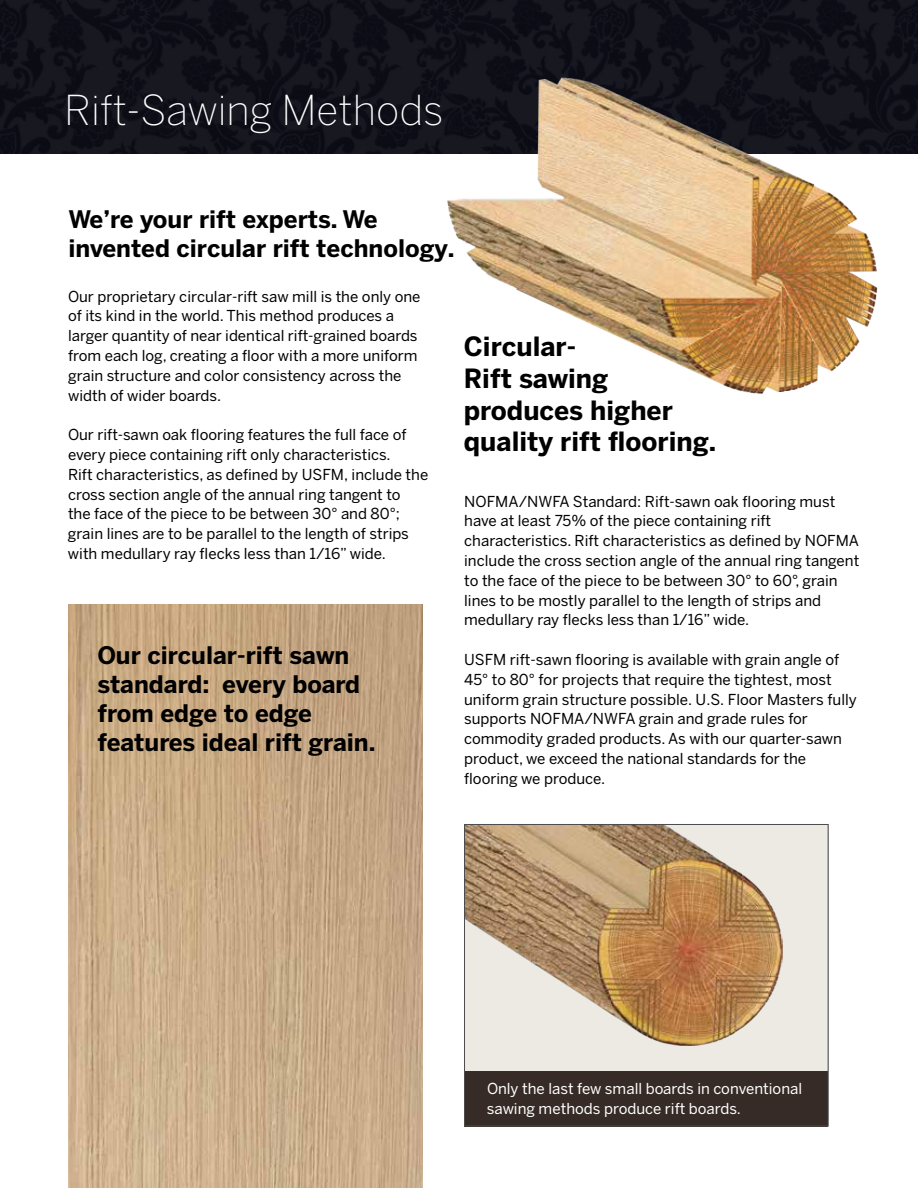
<style>
.page{position:relative;width:918px;height:1188px;background:#fff}
.page>*{position:absolute;margin:0;border:0;box-sizing:border-box;transform-origin:0 0}
.t1{font:200 40.95px "Benton Sans";color:#fff}
.t2{font:700 26.25px/31.7px "Benton Sans";color:#000}
.t3{font:700 24px/28.8px "Benton Sans";color:#000}
.t4{font:15px/19.8px "Benton Sans";color:#000}
.t5{font:15px/19.8px "Benton Sans";color:#fff}
</style>
<div class="page">
<img style="left:68px;top:604px;width:355px;height:584px">
<div style="left:0;top:0;width:918px;height:154px;background:#0b0c15"></div>
<img style="left:433px;top:38px;width:459px;height:356px">
<div style="left:465px;top:824px;width:363px;height:302px;background:#edeae4"></div>
<div style="left:465px;top:1071px;width:363px;height:55px;background:#362b26"></div>
<img style="left:466px;top:826px;width:316px;height:220px">
<div style="left:464px;top:824px;width:365px;height:302px;border:1px solid #4d4d4e"></div>
<h1 class="t1" style="left:64px;top:86px;width:381px">Rift-Sawing Methods</h1>
<h3 class="t3" style="left:68px;top:205px;width:388px">We’re your rift experts. We invented circular rift technology.</h3>
<p class="t4" style="left:68px;top:286px;width:354px">Our proprietary circular-rift saw mill is the only one of its kind in the world. This method produces a larger quantity of near identical rift-grained boards from each log, creating a floor with a more uniform grain structure and color consistency across the width of wider boards.</p>
<p class="t4" style="left:68px;top:425px;width:362px">Our rift-sawn oak flooring features the full face of every piece containing rift only characteristics.<br>Rift characteristics, as defined by USFM, include the cross section angle of the annual ring tangent to<br>the face of the piece to be between 30° and 80°; grain lines are to be parallel to the length of strips with medullary ray flecks less than 1/16” wide.</p>
<h3 class="t3" style="left:97px;top:641px;width:280px">Our circular-rift sawn standard: every board from edge to edge features ideal rift grain.</h3>
<h2 class="t2" style="left:464px;top:331px;width:254px">Circular-<br>Rift sawing produces higher quality rift flooring.</h2>
<p class="t4" style="left:464px;top:491px;width:397px">NOFMA/NWFA Standard: Rift-sawn oak flooring must have at least 75% of the piece containing rift characteristics. Rift characteristics as defined by NOFMA include the cross section angle of the annual ring tangent to the face of the piece to be between 30° to 60°, grain lines to be mostly parallel to the length of strips and medullary ray flecks less than 1/16” wide.</p>
<p class="t4" style="left:464px;top:649px;width:394px">USFM rift-sawn flooring is available with grain angle of 45° to 80° for projects that require the tightest, most uniform grain structure possible. U.S. Floor Masters fully supports NOFMA/NWFA grain and grade rules for commodity graded products. As with our quarter-sawn product, we exceed the national standards for the flooring we produce.</p>
<p class="t5" style="left:487px;top:1079px;width:317px">Only the last few small boards in conventional sawing methods produce rift boards.</p>
</div>
